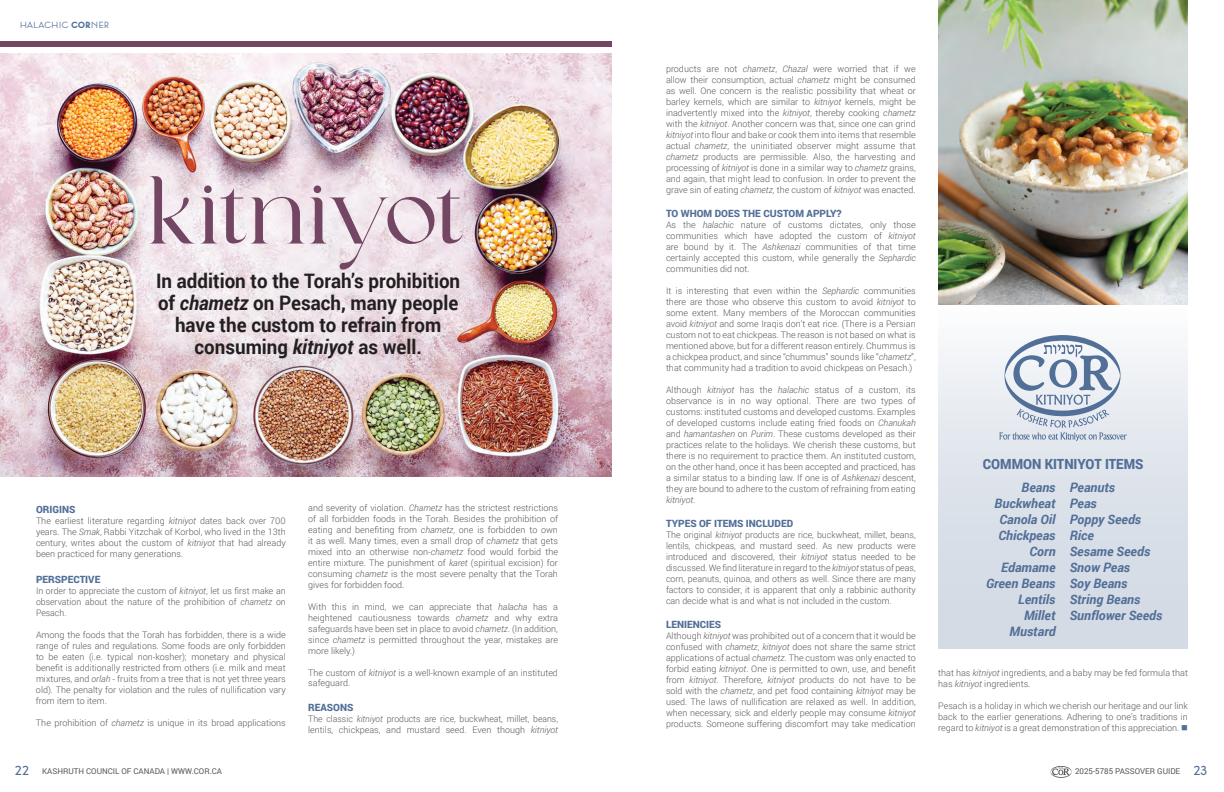
<style>
.page{position:relative;width:1224px;height:792px;background:#fff}
.page>*{position:absolute;margin:0;border:0;box-sizing:border-box;transform-origin:0 0}
.t1{font:84.5px "Kugile";letter-spacing:-.025em;color:#734663}
.t2{font:700 20px "Roboto";color:#231f20;scale:.94 1}
.t3{font:900 14px "Roboto";color:#526f98;scale:.94 1}
.t4{font:italic 700 13px/16px "Roboto";color:#526f98}
.t5{font:300 11px "Lumier";color:#526f98}
.t6{font:900 10px "Roboto";color:#526f98}
.t7{font:300 9px/11px "Roboto";color:#57585a;text-align:justify}
.t8{font:300 9px/11px "Roboto";color:#57585a;scale:.96 1}
.t9{font:8px "Roboto";color:#57585a}
.s1{font-weight:700}
.s2{font-style:italic}
.s3{color:#526f98}
.s4{font-family:"Lumier";font-size:13px;color:#526f98}
</style>
<div class="page">
<svg style="left:1051px;top:766px;width:21px;height:12px"></svg>
<img style="left:0;top:54px;width:612px;height:423px">
<div style="left:0;top:42px;width:612px;height:5px;background:#734663"></div>
<div style="left:938px;top:304px;width:250px;height:345px;background:linear-gradient(to bottom,#f7f9fa,#cdd5e1)"></div>
<svg style="left:999px;top:335px;width:128px;height:106px"></svg>
<img style="left:938px;top:0;width:250px;height:304px">
<p class="t5" style="left:20px;top:18px;width:91px">HALACHIC <span class="s1">cor</span>NER</p>
<p class="t1" style="left:147px;top:165px;width:320px">kitniyot</p>
<p class="t2" style="left:156px;top:266px;width:325px">In addition to the Torah’s prohibition</p>
<p class="t2" style="left:158px;top:288px;width:321px">of <span class="s2">chametz</span> on Pesach, many people</p>
<p class="t2" style="left:175px;top:310px;width:285px">have the custom to refrain from</p>
<p class="t2" style="left:195px;top:332px;width:243px">consuming <span class="s2">kitniyot</span> as well.</p>
<p class="t6" style="left:36px;top:502px;width:41px">ORIGINS</p>
<p class="t7" style="left:36px;top:515px;width:251px">The earliest literature regarding <span class="s2">kitniyot</span> dates back over 700 years. The <span class="s2">Smak</span>, Rabbi Yitzchak of Korbol, who lived in the 13th century, writes about the custom of <span class="s2">kitniyot</span> that had already been practiced for many generations.</p>
<p class="t6" style="left:36px;top:572px;width:66px">PERSPECTIVE</p>
<p class="t7" style="left:36px;top:585px;width:251px">In order to appreciate the custom of <span class="s2">kitniyot</span>, let us first make an observation about the nature of the prohibition of <span class="s2">chametz</span> on Pesach.</p>
<p class="t7" style="left:36px;top:629px;width:251px">Among the foods that the Torah has forbidden, there is a wide range of rules and regulations. Some foods are only forbidden to be eaten (i.e. typical non-kosher); monetary and physical benefit is additionally restricted from others (i.e. milk and meat mixtures, and <span class="s2">orlah</span> - fruits from a tree that is not yet three years old). The penalty for violation and the rules of nullification vary from item to item.</p>
<p class="t7" style="left:36px;top:717px;width:251px">The prohibition of <span class="s2">chametz</span> is unique in its broad applications</p>
<p class="t7" style="left:308px;top:502px;width:251px">and severity of violation. <span class="s2">Chametz</span> has the strictest restrictions of all forbidden foods in the Torah. Besides the prohibition of eating and benefiting from <span class="s2">chametz</span>, one is forbidden to own it as well. Many times, even a small drop of <span class="s2">chametz</span> that gets mixed into an otherwise non-<span class="s2">chametz</span> food would forbid the entire mixture. The punishment of <span class="s2">karet</span> (spiritual excision) for consuming <span class="s2">chametz</span> is the most severe penalty that the Torah gives for forbidden food.</p>
<p class="t7" style="left:308px;top:601px;width:251px">With this in mind, we can appreciate that <span class="s2">halacha</span> has a heightened cautiousness towards <span class="s2">chametz</span> and why extra safeguards have been set in place to avoid <span class="s2">chametz</span>. (In addition, since <span class="s2">chametz</span> is permitted throughout the year, mistakes are more likely.)</p>
<p class="t7" style="left:308px;top:667px;width:251px">The custom of <span class="s2">kitniyot</span> is a well-known example of an instituted safeguard.</p>
<p class="t6" style="left:308px;top:700px;width:47px">REASONS</p>
<p class="t8" style="left:308px;top:713px;width:262px">The classic <span class="s2">kitniyot</span> products are rice, buckwheat, millet, beans, lentils, chickpeas, and mustard seed. Even though <span class="s2">kitniyot</span></p>
<p class="t7" style="left:666px;top:63px;width:251px">products are not <span class="s2">chametz</span>, <span class="s2">Chazal</span> were worried that if we allow their consumption, actual <span class="s2">chametz</span> might be consumed as well. One concern is the realistic possibility that wheat or barley kernels, which are similar to <span class="s2">kitniyot</span> kernels, might be inadvertently mixed into the <span class="s2">kitniyot</span>, thereby cooking <span class="s2">chametz </span>with the <span class="s2">kitniyot</span>. Another concern was that, since one can grind <span class="s2">kitniyot</span> into flour and bake or cook them into items that resemble actual <span class="s2">chametz</span>, the uninitiated observer might assume that <span class="s2">chametz</span> products are permissible. Also, the harvesting and processing of <span class="s2">kitniyot</span> is done in a similar way to <span class="s2">chametz</span> grains, and again, that might lead to confusion. In order to prevent the grave sin of eating <span class="s2">chametz</span>, the custom of <span class="s2">kitniyot</span> was enacted.</p>
<p class="t6" style="left:666px;top:207px;width:177px">TO WHOM DOES THE CUSTOM APPLY?</p>
<p class="t7" style="left:666px;top:219px;width:251px">As the <span class="s2">halachic</span> nature of customs dictates, only those communities which have adopted the custom of <span class="s2">kitniyot </span>are bound by it. The <span class="s2">Ashkenazi</span> communities of that time certainly accepted this custom, while generally the <span class="s2">Sephardic </span>communities did not.</p>
<p class="t7" style="left:666px;top:285px;width:251px">It is interesting that even within the <span class="s2">Sephardic</span> communities there are those who observe this custom to avoid <span class="s2">kitniyot</span> to some extent. Many members of the Moroccan communities avoid <span class="s2">kitniyot</span> and some Iraqis don’t eat rice. (There is a Persian custom not to eat chickpeas. The reason is not based on what is mentioned above, but for a different reason entirely. Chummus is a chickpea product, and since “chummus” sounds like “<span class="s2">chametz</span>”, that community had a tradition to avoid chickpeas on Pesach.)</p>
<p class="t7" style="left:666px;top:384px;width:251px">Although <span class="s2">kitniyot</span> has the <span class="s2">halachic</span> status of a custom, its observance is in no way optional. There are two types of customs: instituted customs and developed customs. Examples of developed customs include eating fried foods on <span class="s2">Chanukah </span>and <span class="s2">hamantashen</span> on <span class="s2">Purim</span>. These customs developed as their practices relate to the holidays. We cherish these customs, but there is no requirement to practice them. An instituted custom, on the other hand, once it has been accepted and practiced, has a similar status to a binding law. If one is of <span class="s2">Ashkenazi</span> descent, they are bound to adhere to the custom of refraining from eating <span class="s2">kitniyot</span>.</p>
<p class="t6" style="left:666px;top:517px;width:129px">TYPES OF ITEMS INCLUDED</p>
<p class="t7" style="left:666px;top:529px;width:251px">The original <span class="s2">kitniyot</span> products are rice, buckwheat, millet, beans, lentils, chickpeas, and mustard seed. As new products were introduced and discovered, their <span class="s2">kitniyot</span> status needed to be discussed. We find literature in regard to the <span class="s2">kitniyot</span> status of peas, corn, peanuts, quinoa, and others as well. Since there are many factors to consider, it is apparent that only a rabbinic authority can decide what is and what is not included in the custom.</p>
<p class="t6" style="left:666px;top:618px;width:57px">LENIENCIES</p>
<p class="t7" style="left:666px;top:630px;width:251px">Although <span class="s2">kitniyot</span> was prohibited out of a concern that it would be confused with <span class="s2">chametz</span>, <span class="s2">kitniyot</span> does not share the same strict applications of actual <span class="s2">chametz</span>. The custom was only enacted to forbid eating <span class="s2">kitniyot</span>. One is permitted to own, use, and benefit from <span class="s2">kitniyot</span>. Therefore, <span class="s2">kitniyot</span> products do not have to be sold with the <span class="s2">chametz</span>, and pet food containing <span class="s2">kitniyot</span> may be used. The laws of nullification are relaxed as well. In addition, when necessary, sick and elderly people may consume <span class="s2">kitniyot </span>products. Someone suffering discomfort may take medication</p>
<p class="t3" style="left:983px;top:455px;width:172px">COMMON KITNIYOT ITEMS</p>
<p class="t4" style="left:1021px;top:479px;width:36px">Beans</p>
<p class="t4" style="left:995px;top:495px;width:63px">Buckwheat</p>
<p class="t4" style="left:998px;top:511px;width:59px">Canola Oil<br>Chickpeas</p>
<p class="t4" style="left:1030px;top:543px;width:28px">Corn</p>
<p class="t4" style="left:1001px;top:559px;width:56px">Edamame</p>
<p class="t4" style="left:986px;top:575px;width:71px">Green Beans</p>
<p class="t4" style="left:1018px;top:591px;width:39px">Lentils</p>
<p class="t4" style="left:1024px;top:607px;width:33px">Millet</p>
<p class="t4" style="left:1009px;top:623px;width:48px">Mustard</p>
<h3 class="t4" style="left:1070px;top:479px;width:94px">Peanuts<br>Peas<br>Poppy Seeds<br>Rice<br>Sesame Seeds<br>Snow Peas<br>Soy Beans<br>String Beans<br>Sunflower Seeds</h3>
<p class="t7" style="left:938px;top:667px;width:251px">that has <span class="s2">kitniyot</span> ingredients, and a baby may be fed formula that has <span class="s2">kitniyot</span> ingredients.</p>
<p class="t7" style="left:938px;top:700px;width:251px">Pesach is a holiday in which we cherish our heritage and our link back to the earlier generations. Adhering to one’s traditions in regard to <span class="s2">kitniyot</span> is a great demonstration of this appreciation. <span class="s3">■</span></p>
<p class="t9" style="left:15px;top:766px;width:209px"><span class="s4">22</span> KASHRUTH COUNCIL OF CANADA | WWW.COR.CA</p>
<p class="t9" style="left:1075px;top:766px;width:134px">2025-5785 PASSOVER GUIDE <span class="s4">23</span></p>
</div>
